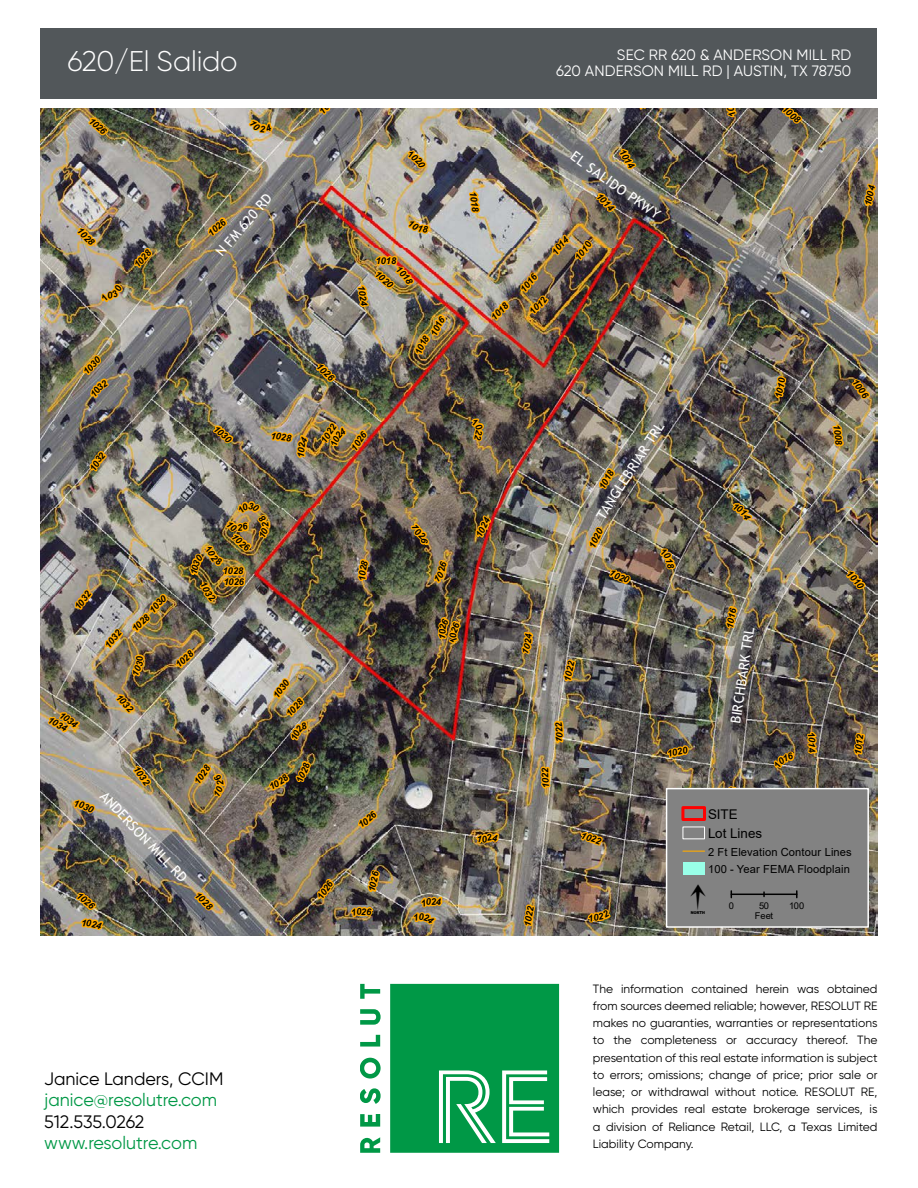
<style>
.page{position:relative;width:918px;height:1188px;background:#fff}
.page>*{position:absolute;margin:0;border:0;box-sizing:border-box;transform-origin:0 0}
.t1{font:37.2px "ESRI North";color:#000}
.t2{font:300 28.5px "Gilroy";letter-spacing:-.01em;color:#fff}
.t3{font:18px "Gilroy";color:#009846}
.t4{font:18px "Gilroy";color:#000}
.t5{font:15px/16.5px "Gilroy";letter-spacing:.01em;color:#fff;text-align:right}
.t6{font:13.8px "Trebuchet MS";color:#fff}
.t7{font:13.35px/19.4px "Arial";color:#000}
.t8{font:12px/17.2px "Gilroy";color:#000;text-align:justify}
.t9{font:11.1px/17.1px "Arial";letter-spacing:.01em;color:#000}
.t10{font:italic 700 9.3px "Arial";color:#000}
.t11{font:9.3px/10.2px "Arial";letter-spacing:-.025em;color:#000;text-align:center}
</style>
<div class="page">
<svg style="left:360px;top:984px;width:199px;height:169px"></svg>
<div style="left:40px;top:28px;width:838px;height:70px;background:#52575a"></div>
<img style="left:40px;top:108px;width:837px;height:827px">
<svg style="left:598px;top:467px;width:18px;height:26px"></svg>
<svg style="left:538px;top:765px;width:15px;height:26px"></svg>
<svg style="left:665px;top:744px;width:26px;height:17px"></svg>
<svg style="left:206px;top:215px;width:22px;height:24px"></svg>
<svg style="left:313px;top:362px;width:25px;height:21px"></svg>
<svg style="left:490px;top:299px;width:21px;height:25px"></svg>
<svg style="left:849px;top:377px;width:23px;height:23px"></svg>
<svg style="left:593px;top:191px;width:32px;height:23px"></svg>
<svg style="left:725px;top:785px;width:15px;height:3px"></svg>
<svg style="left:474px;top:511px;width:19px;height:29px"></svg>
<svg style="left:852px;top:732px;width:15px;height:25px"></svg>
<svg style="left:366px;top:869px;width:15px;height:25px"></svg>
<svg style="left:73px;top:588px;width:22px;height:24px"></svg>
<svg style="left:522px;top:902px;width:15px;height:26px"></svg>
<svg style="left:562px;top:658px;width:16px;height:26px"></svg>
<svg style="left:862px;top:181px;width:16px;height:27px"></svg>
<svg style="left:467px;top:189px;width:16px;height:25px"></svg>
<svg style="left:191px;top:891px;width:25px;height:21px"></svg>
<svg style="left:74px;top:226px;width:23px;height:22px"></svg>
<svg style="left:636px;top:108px;width:17px;height:3px"></svg>
<svg style="left:830px;top:422px;width:16px;height:25px"></svg>
<svg style="left:779px;top:108px;width:24px;height:17px"></svg>
<svg style="left:133px;top:247px;width:22px;height:24px"></svg>
<svg style="left:130px;top:764px;width:23px;height:24px"></svg>
<svg style="left:210px;top:424px;width:25px;height:21px"></svg>
<svg style="left:723px;top:605px;width:16px;height:26px"></svg>
<div style="left:666px;top:788px;width:203px;height:140px;background:#828282;border:1px solid #fff"></div>
<svg style="left:796px;top:891px;width:2px;height:7px"></svg>
<hr style="left:731px;top:894px;width:66px;height:1px;background:#000">
<div style="left:681px;top:806px;width:25px;height:15px;border:3px solid #f00"></div>
<div style="left:683px;top:827px;width:22px;height:12px;border:1px solid #fff"></div>
<svg style="left:683px;top:851px;width:22px;height:1px"></svg>
<div style="left:683px;top:862px;width:22px;height:12px;background:#99ffe8"></div>
<svg style="left:553px;top:719px;width:13px;height:27px"></svg>
<svg style="left:578px;top:831px;width:26px;height:17px"></svg>
<svg style="left:432px;top:558px;width:17px;height:28px"></svg>
<svg style="left:844px;top:569px;width:23px;height:22px"></svg>
<svg style="left:657px;top:547px;width:20px;height:24px"></svg>
<svg style="left:317px;top:108px;width:24px;height:10px"></svg>
<svg style="left:411px;top:889px;width:36px;height:38px"></svg>
<svg style="left:474px;top:826px;width:29px;height:20px"></svg>
<svg style="left:45px;top:711px;width:40px;height:24px"></svg>
<svg style="left:520px;top:630px;width:15px;height:27px"></svg>
<svg style="left:405px;top:149px;width:23px;height:22px"></svg>
<svg style="left:616px;top:147px;width:26px;height:24px"></svg>
<svg style="left:267px;top:760px;width:45px;height:33px"></svg>
<svg style="left:405px;top:219px;width:26px;height:16px"></svg>
<svg style="left:246px;top:114px;width:29px;height:21px"></svg>
<svg style="left:193px;top:761px;width:34px;height:39px"></svg>
<svg style="left:586px;top:908px;width:26px;height:17px"></svg>
<svg style="left:269px;top:430px;width:42px;height:30px"></svg>
<svg style="left:316px;top:877px;width:20px;height:25px"></svg>
<svg style="left:73px;top:891px;width:35px;height:41px"></svg>
<svg style="left:410px;top:522px;width:21px;height:25px"></svg>
<svg style="left:86px;top:116px;width:24px;height:20px"></svg>
<img style="left:355px;top:254px;width:93px;height:104px">
<svg style="left:469px;top:417px;width:17px;height:26px"></svg>
<svg style="left:81px;top:353px;width:30px;height:48px"></svg>
<img style="left:103px;top:499px;width:206px;height:244px">
<img style="left:320px;top:421px;width:49px;height:34px">
<svg style="left:551px;top:231px;width:44px;height:33px"></svg>
<img style="left:519px;top:271px;width:32px;height:47px">
<svg style="left:356px;top:808px;width:24px;height:23px"></svg>
<svg style="left:587px;top:525px;width:19px;height:25px"></svg>
<svg style="left:607px;top:568px;width:25px;height:18px"></svg>
<svg style="left:773px;top:375px;width:15px;height:25px"></svg>
<svg style="left:724px;top:108px;width:15px;height:11px"></svg>
<svg style="left:730px;top:502px;width:29px;height:20px"></svg>
<svg style="left:805px;top:730px;width:17px;height:25px"></svg>
<svg style="left:355px;top:558px;width:15px;height:25px"></svg>
<svg style="left:88px;top:450px;width:21px;height:25px"></svg>
<svg style="left:71px;top:798px;width:26px;height:18px"></svg>
<svg style="left:99px;top:283px;width:25px;height:22px"></svg>
<svg style="left:772px;top:750px;width:24px;height:21px"></svg>
<svg style="left:349px;top:905px;width:26px;height:14px"></svg>
<svg style="left:435px;top:615px;width:27px;height:31px"></svg>
<svg style="left:570px;top:151px;width:11px;height:11px"></svg>
<p class="t6" style="left:609px;top:104px;width:100px;rotate:-50deg">ALOE VERA TRL</p>
<h2 class="t2" style="left:67px;top:43px;width:172px">620/El Salido</h2>
<p class="t5" style="left:556px;top:46px;width:297px">SEC RR 620 &amp; ANDERSON MILL RD<br>620 ANDERSON MILL RD | AUSTIN, TX 78750</p>
<p class="t10" style="left:788px;top:103px;width:22px;rotate:40deg">1008</p>
<p class="t10" style="left:83px;top:225px;width:22px;rotate:46deg">1028</p>
<p class="t10" style="left:131px;top:262px;width:22px;rotate:-47deg">1028</p>
<p class="t6" style="left:212px;top:248px;width:79px;rotate:-49deg">N FM 620 RD</p>
<p class="t10" style="left:205px;top:229px;width:22px;rotate:-41deg">1026</p>
<p class="t10" style="left:376px;top:254px;width:22px;rotate:-1deg">1018</p>
<p class="t10" style="left:380px;top:268px;width:22px;rotate:41deg">1020</p>
<p class="t10" style="left:368px;top:285px;width:22px;rotate:82deg">1024</p>
<p class="t10" style="left:479px;top:191px;width:22px;rotate:83deg">1018</p>
<p class="t10" style="left:488px;top:314px;width:22px;rotate:-46deg">1018</p>
<p class="t10" style="left:517px;top:287px;width:22px;rotate:-50deg">1016</p>
<p class="t6" style="left:583px;top:152px;width:100px;rotate:35deg">L SALIDO PKWY</p>
<p class="t10" style="left:603px;top:190px;width:22px;rotate:46deg">1014</p>
<p class="t10" style="left:862px;top:204px;width:22px;rotate:-78deg">1004</p>
<p class="t10" style="left:219px;top:422px;width:22px;rotate:41deg">1030</p>
<p class="t10" style="left:272px;top:429px;width:22px;rotate:7deg">1028</p>
<p class="t10" style="left:322px;top:361px;width:22px;rotate:44deg">1026</p>
<p class="t10" style="left:318px;top:438px;width:22px;rotate:-56deg">1022</p>
<p class="t10" style="left:223px;top:565px;width:22px;rotate:-1deg">1028</p>
<p class="t10" style="left:72px;top:605px;width:22px;rotate:-53deg">1032</p>
<p class="t10" style="left:52px;top:714px;width:22px;rotate:30deg">1034</p>
<p class="t10" style="left:102px;top:643px;width:22px;rotate:-50deg">1032</p>
<p class="t10" style="left:129px;top:626px;width:32px;rotate:-44deg">1028 1</p>
<p class="t10" style="left:173px;top:661px;width:22px;rotate:-43deg">1028</p>
<p class="t10" style="left:224px;top:576px;width:22px;rotate:-1deg">1026</p>
<p class="t10" style="left:270px;top:694px;width:22px;rotate:-53deg">1030</p>
<p class="t10" style="left:123px;top:691px;width:22px;rotate:48deg">1032</p>
<p class="t10" style="left:283px;top:711px;width:22px;rotate:-47deg">1028</p>
<p class="t10" style="left:141px;top:764px;width:22px;rotate:54deg">1032</p>
<p class="t10" style="left:191px;top:779px;width:22px;rotate:-54deg">1028</p>
<p class="t6" style="left:109px;top:788px;width:121px;rotate:46deg">ANDERSON MILL RD</p>
<p class="t10" style="left:201px;top:889px;width:22px;rotate:44deg">1028</p>
<p class="t10" style="left:356px;top:581px;width:7px;rotate:-90deg">1</p>
<p class="t10" style="left:365px;top:890px;width:22px;rotate:-77deg">1026</p>
<h3 class="t4" style="left:44px;top:1067px;width:181px">Janice Landers, CCIM</h3>
<h3 class="t3" style="left:44px;top:1089px;width:174px">janice@resolutre.com</h3>
<h3 class="t4" style="left:44px;top:1111px;width:102px">512.535.0262</h3>
<h3 class="t3" style="left:44px;top:1132px;width:155px">www.resolutre.com</h3>
<p class="t10" style="left:431px;top:538px;width:7px;rotate:90deg">6</p>
<p class="t10" style="left:436px;top:895px;width:7px">4</p>
<p class="t10" style="left:473px;top:534px;width:22px;rotate:-63deg">1024</p>
<p class="t6" style="left:593px;top:513px;width:114px;rotate:-57deg">TANGLEBRIAR TRL</p>
<p class="t10" style="left:596px;top:485px;width:22px;rotate:-60deg">1018</p>
<p class="t10" style="left:859px;top:377px;width:22px;rotate:54deg">1006</p>
<p class="t10" style="left:843px;top:424px;width:22px;rotate:83deg">1008</p>
<p class="t10" style="left:561px;top:679px;width:22px;rotate:-76deg">1022</p>
<p class="t10" style="left:540px;top:788px;width:22px;rotate:-92deg">1022</p>
<p class="t10" style="left:521px;top:925px;width:22px;rotate:-80deg">1022</p>
<p class="t10" style="left:666px;top:748px;width:22px;rotate:-13deg">1020</p>
<p class="t10" style="left:723px;top:627px;width:22px;rotate:-79deg">1016</p>
<p class="t6" style="left:727px;top:722px;width:99px;rotate:-82deg">BIRCHBARK TRL</p>
<p class="t10" style="left:851px;top:754px;width:22px;rotate:-82deg">1012</p>
<p class="t7" style="left:708px;top:804px;width:55px">SITE<br>Lot Lines</p>
<p class="t9" style="left:708px;top:843px;width:145px">2 Ft Elevation Contour Lines<br>100 - Year FEMA Floodplain</p>
<h1 class="t1" style="left:691px;top:880px;width:17px">M</h1>
<p class="t11" style="left:729px;top:900px;width:7px">0</p>
<p class="t11" style="left:789px;top:900px;width:17px">100</p>
<p class="t11" style="left:755px;top:900px;width:20px">50<br>Feet</p>
<p class="t8" style="left:593px;top:980px;width:286px">The information contained herein was obtained from sources deemed reliable; however, RESOLUT RE makes no guaranties, warranties or representations to the completeness or accuracy thereof. The presentation of this real estate information is subject to errors; omissions; change of price; prior sale or lease; or withdrawal without notice. RESOLUT RE, which provides real estate brokerage services, is a division of Reliance Retail, LLC, a Texas Limited Liability Company.</p>
</div>
